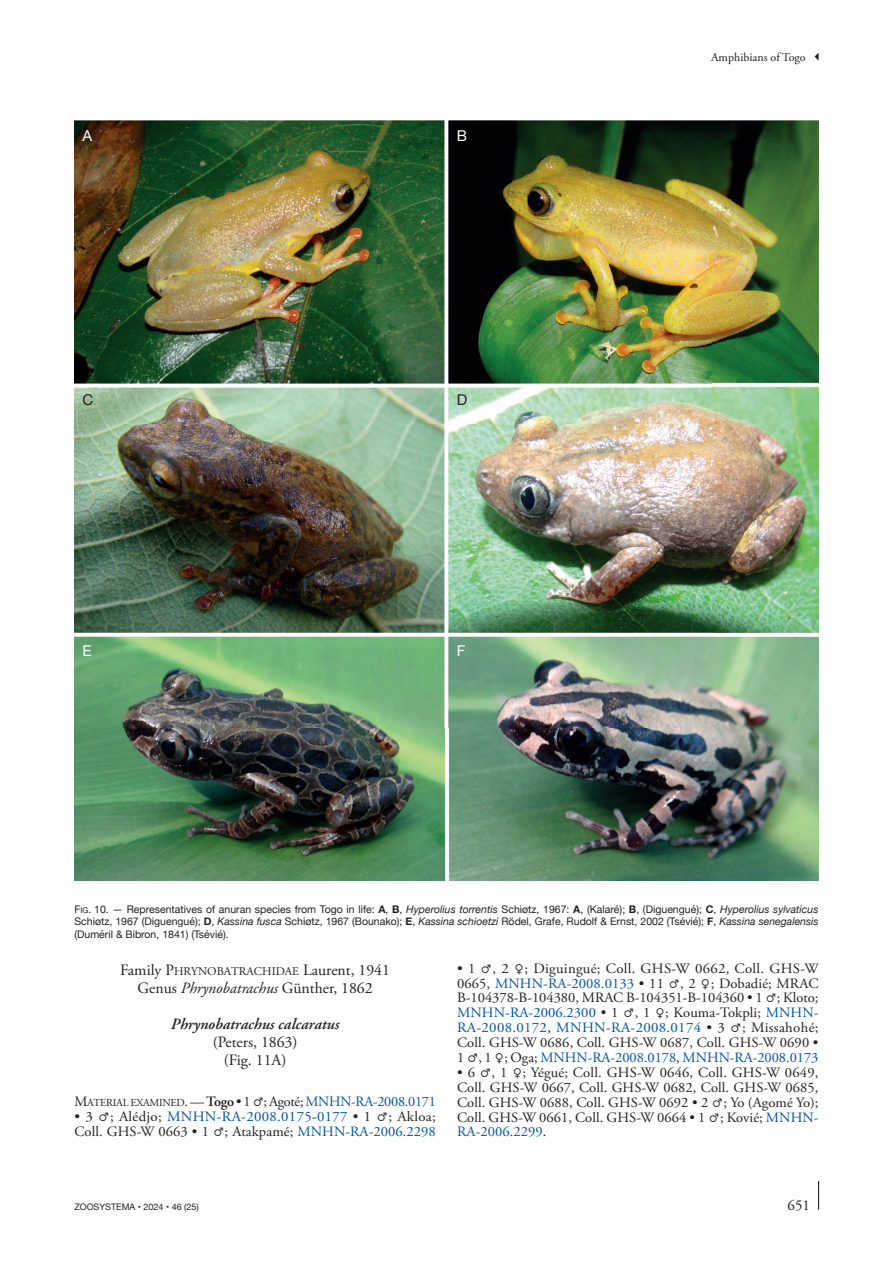
<style>
.page{position:relative;width:893px;height:1263px;background:#fff}
.page>*{position:absolute;margin:0;border:0;box-sizing:border-box;transform-origin:0 0}
.t1{font:15.75px/18px "Adobe Garamond Pro";color:#231f20;text-align:center}
.t2{font:italic 600 15.75px "Adobe Garamond Pro";color:#231f20}
.t3{font:15px "Helvetica Neue";color:#fff}
.t4{font:15px "Adobe Garamond Pro";color:#231f20}
.t5{font:15px "Helvetica Neue";color:#231f20}
.t6{font:14.25px/14.9px "Adobe Garamond Pro";letter-spacing:.005em;color:#231f20;scale:1.04 1}
.t7{font:14.25px/14.9px "Adobe Garamond Pro";letter-spacing:.005em;color:#231f20;text-align:justify}
.t8{font:14.25px "Adobe Garamond Pro";letter-spacing:-.02em;color:#0154a6}
.t9{font:12px "Adobe Garamond Pro";color:#231f20}
.t10{font:10.5px/12.8px "Helvetica Neue";color:#231f20;text-align:justify}
.t11{font:9px "Helvetica Neue";color:#231f20}
.s1{font-style:inherit}
.s2{font-size:7.8px}
.s3{font-weight:700}
.s4{font-style:italic}
.s5{font-family:"Adobe Garamond"}
.s6{font-family:"Adobe Garamond";font-size:11.85px}
.s7{font-family:"Adobe Garamond";color:#231f20}
.s8{font-family:"Adobe Garamond";font-size:10.65px;color:#231f20}
.s9{color:#231f20}
.s10{font-weight:600;color:#231f20}
.s11{color:#0154a6}
</style>
<div class="page">
<svg style="left:818px;top:1181px;width:1px;height:29px"></svg>
<svg style="left:815px;top:53px;width:4px;height:8px"></svg>
<img style="left:74px;top:121px;width:745px;height:759px">
<p class="t3" style="left:82px;top:126px;width:11px">A</p>
<p class="t3" style="left:457px;top:126px;width:12px">B</p>
<p class="t5" style="left:82px;top:391px;width:12px">C</p>
<p class="t5" style="left:457px;top:391px;width:12px">D</p>
<p class="t3" style="left:82px;top:642px;width:11px">E</p>
<p class="t3" style="left:457px;top:642px;width:10px">F</p>
<p class="t9" style="left:711px;top:50px;width:96px">Amphibians of Togo</p>
<p class="t10" style="left:74px;top:903px;width:746px"><span class="s1">F</span><span class="s2">ig</span><span class="s1">. 10</span>. — Representatives of anuran species from Togo in life: <span class="s3">A</span>, <span class="s3">B</span>, <span class="s4">Hyperolius torrentis</span> Schiøtz, 1967: <span class="s3">A</span>, (Kalaré); <span class="s3">B</span>, (Diguengué); <span class="s3">C</span>, <span class="s4">Hyperolius sylvaticus </span>Schiøtz, 1967 (Diguengué); <span class="s3">D</span>, <span class="s4">Kassina fusca</span> Schiøtz, 1967 (Bounako); <span class="s3">E</span>, <span class="s4">Kassina schioetzi</span> Rödel, Grafe, Rudolf &amp; Ernst, 2002 (Tsévié); <span class="s3">F</span>, <span class="s4">Kassina senegalensis </span>(Duméril &amp; Bibron, 1841) (Tsévié).</p>
<p class="t1" style="left:120px;top:962px;width:271px">Family <span class="s5">P</span><span class="s6">HRYNOBATRACHIDAE</span> Laurent, 1941<br>Genus <span class="s4">Phrynobatrachus</span> Günther, 1862</p>
<p class="t2" style="left:171px;top:1015px;width:170px">Phrynobatrachus calcaratus</p>
<p class="t1" style="left:213px;top:1034px;width:86px">(Peters, 1863) (Fig. 11A)</p>
<p class="t8" style="left:74px;top:1093px;width:363px"><span class="s7">M</span><span class="s8">ATERIAL EXAMINED</span><span class="s9">. —</span> <span class="s10">Togo</span> <span class="s9">• 1</span> <span class="s9">♂; Agoté;</span> MNHN-RA-2008.0171</p>
<p class="t6" style="left:74px;top:1110px;width:349px">• 3 ♂; Alédjo; <span class="s11">MNHN-RA-2008.0175</span>-<span class="s11">0177</span> • 1 ♂; Akloa;<br>Coll. GHS-W 0663 • 1 ♂; Atakpamé; <span class="s11">MNHN-RA-2006.2298</span></p>
<p class="t6" style="left:457px;top:961px;width:349px;text-align:justify">• 1 ♂, 2 ♀; Diguingué; Coll. GHS-W 0662, Coll. GHS-W 0665, <span class="s11">MNHN-RA-2008.0133</span> • 11 ♂, 2 ♀; Dobadié; MRAC B-104378-B-104380, MRAC B-104351-B-104360 • 1 ♂; Kloto; <span class="s11">MNHN-RA-2006.2300</span> • 1 ♂, 1 ♀; Kouma-Tokpli; <span class="s11">MNHN-RA-2008.0172</span>, <span class="s11">MNHN-RA-2008.0174</span> • 3 ♂; Missahohé; Coll. GHS-W 0686, Coll. GHS-W 0687, Coll. GHS-W 0690 • 1 ♂, 1 ♀; Oga; <span class="s11">MNHN-RA-2008.0178</span>, <span class="s11">MNHN-RA-2008.0173</span></p>
<p class="t7" style="left:457px;top:1065px;width:363px">• 6 ♂, 1 ♀; Yégué; Coll. GHS-W 0646, Coll. GHS-W 0649, Coll. GHS-W 0667, Coll. GHS-W 0682, Coll. GHS-W 0685, Coll. GHS-W 0688, Coll. GHS-W 0692 • 2 ♂; Yo (Agomé Yo); Coll. GHS-W 0661, Coll. GHS-W 0664 • 1 ♂; Kovié; <span class="s11">MNHN-RA-2006.2299</span>.</p>
<p class="t11" style="left:74px;top:1200px;width:126px">ZOOSYSTEMA • 2024 • 46 (25)</p>
<p class="t4" style="left:788px;top:1196px;width:24px">651</p>
</div>
